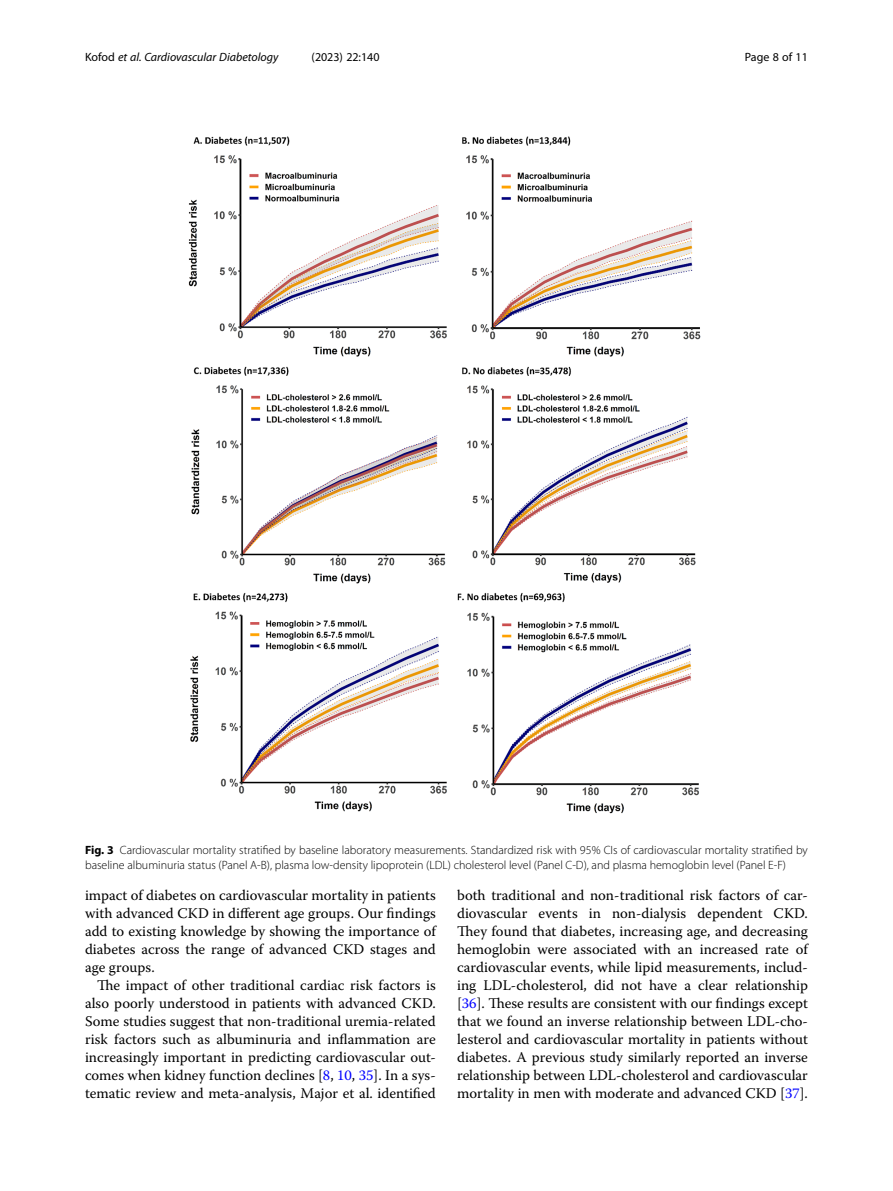
<style>
.page{position:relative;width:893px;height:1191px;background:#fff}
.page>*{position:absolute;margin:0;border:0;box-sizing:border-box;transform-origin:0 0}
.Body_Text_Indent{font:14.7px/18px "Warnock Pro";color:#000;text-align:justify}
.Figure_Caption{font:300 12px/15px "Myriad Pro";color:#000}
.t1{font:italic 12px "Myriad Pro";color:#000}
.t2{font:12px "Myriad Pro";color:#000}
.s1{font-style:normal}
.s2{font-weight:700}
.s3{color:#00f}
</style>
<div class="page">
<img style="left:188px;top:136px;width:513px;height:678px">
<p class="t1" style="left:85px;top:50px;width:195px"><span class="s1">Kofod</span> et al. Cardiovascular Diabetology</p>
<p class="t2" style="left:312px;top:50px;width:70px">(2023) 22:140</p>
<p class="t2" style="left:745px;top:50px;width:65px">Page 8 of 11</p>
<p class="Figure_Caption" style="left:85px;top:842px;width:724px"><span class="s2">Fig. 3</span> Cardiovascular mortality stratified by baseline laboratory measurements. Standardized risk with 95% CIs of cardiovascular mortality stratified by baseline albuminuria status (Panel A-B), plasma low-density lipoprotein (LDL) cholesterol level (Panel C-D), and plasma hemoglobin level (Panel E-F)</p>
<p class="Body_Text_Indent" style="left:85px;top:886px;width:352px">impact of diabetes on cardiovascular mortality in patients with advanced CKD in different age groups. Our findings add to existing knowledge by showing the importance of diabetes across the range of advanced CKD stages and age groups.</p>
<p class="Body_Text_Indent" style="left:85px;top:976px;width:352px;text-indent:12px">The impact of other traditional cardiac risk factors is also poorly understood in patients with advanced CKD.<br>Some studies suggest that non-traditional uremia-related risk factors such as albuminuria and inflammation are increasingly important in predicting cardiovascular out&shy;comes when kidney function declines [<span class="s3">8</span>, <span class="s3">10</span>, <span class="s3">35</span>]. In a sys&shy;tematic review and meta-analysis, Major et al. identified</p>
<p class="Body_Text_Indent" style="left:457px;top:886px;width:352px">both traditional and non-traditional risk factors of car&shy;diovascular events in non-dialysis dependent CKD.<br>They found that diabetes, increasing age, and decreasing hemoglobin were associated with an increased rate of cardiovascular events, while lipid measurements, includ&shy;ing LDL-cholesterol, did not have a clear relationship [<span class="s3">36</span>]. These results are consistent with our findings except that we found an inverse relationship between LDL-cho&shy;lesterol and cardiovascular mortality in patients without diabetes. A previous study similarly reported an inverse relationship between LDL-cholesterol and cardiovascular mortality in men with moderate and advanced CKD [<span class="s3">37</span>].</p>
</div>
